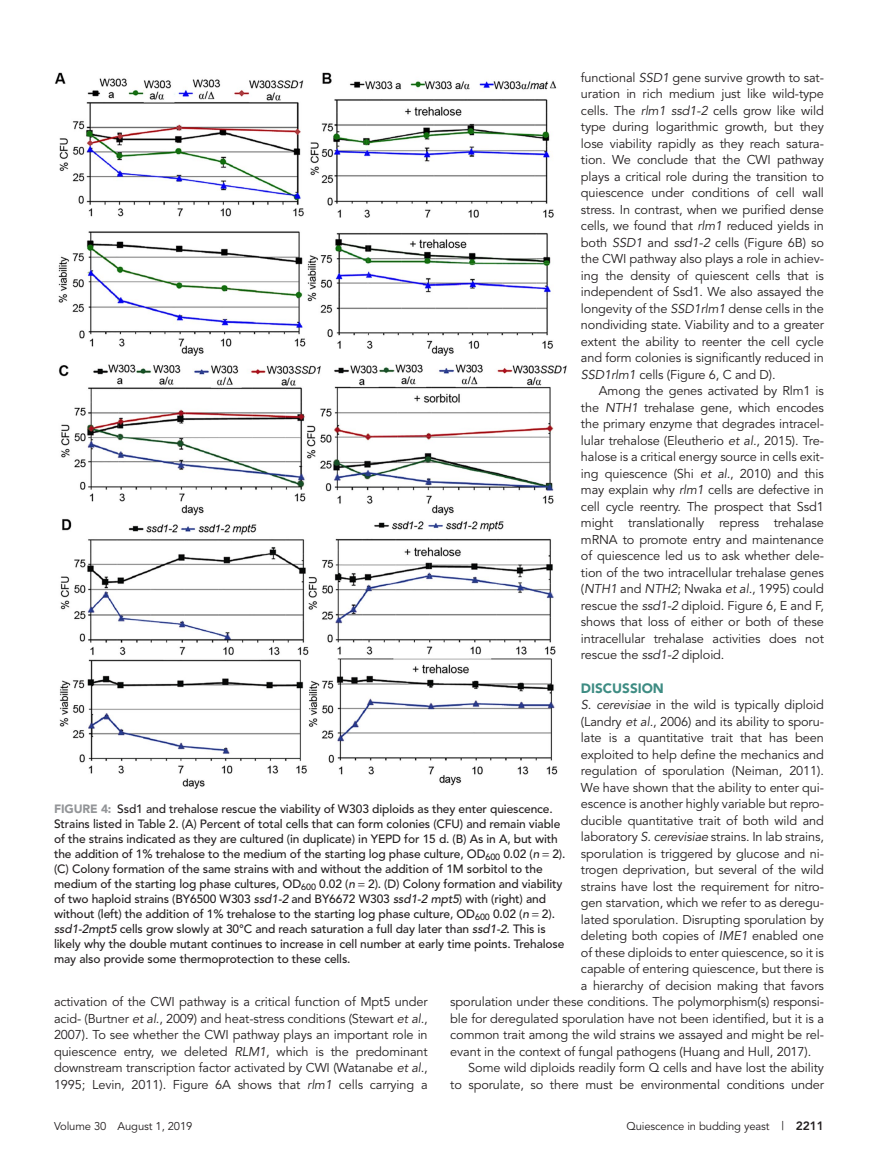
<style>
.page{position:relative;width:878px;height:1175px;background:#fff}
.page>*{position:absolute;margin:0;border:0;box-sizing:border-box;transform-origin:0 0}
.t1{font:900 13.5px "Avenir";color:#3e8c83}
.ParaFL{font:12.75px/16.5px "Avenir";letter-spacing:-.01em;color:#231f20;text-align:justify}
.Para{font:12.75px/16.5px "Avenir";letter-spacing:-.01em;color:#231f20;text-align:justify}
.FigCaption{font:500 12px/15px "Avenir";letter-spacing:-.01em;color:#231f20}
.t2{font:11.25px "Avenir";letter-spacing:-.01em;color:#231f20}
.s1{font-style:italic}
.s2{font-weight:900;color:#939598}
.s3{font-size:12px}
.s4{font-weight:800;font-size:12px}
</style>
<div class="page">
<img style="left:54px;top:72px;width:513px;height:717px">
<p class="ParaFL" style="left:581px;top:69px;width:244px">functional <span class="s1">SSD1</span> gene survive growth to sat&shy;uration in rich medium just like wild-type cells. The <span class="s1">rlm1 ssd1-2</span> cells grow like wild type during logarithmic growth, but they lose viability rapidly as they reach satura&shy;tion. We conclude that the CWI pathway plays a critical role during the transition to quiescence under conditions of cell wall stress. In contrast, when we purified dense cells, we found that <span class="s1">rlm1</span> reduced yields in both <span class="s1">SSD1</span> and <span class="s1">ssd1-2</span> cells (Figure 6B) so the CWI pathway also plays a role in achiev&shy;ing the density of quiescent cells that is independent of Ssd1. We also assayed the longevity of the <span class="s1">SSD1rlm1</span> dense cells in the nondividing state. Viability and to a greater extent the ability to reenter the cell cycle and form colonies is significantly reduced in <span class="s1">SSD1rlm1</span> cells (Figure 6, C and D).</p>
<p class="Para" style="left:581px;top:383px;width:244px;text-indent:18px">Among the genes activated by Rlm1 is the <span class="s1">NTH1</span> trehalase gene, which encodes the primary enzyme that degrades intracel&shy;lular trehalose (Eleutherio <span class="s1">et al.</span>, 2015). Tre&shy;halose is a critical energy source in cells exit&shy;ing quiescence (Shi <span class="s1">et al.</span>, 2010) and this may explain why <span class="s1">rlm1</span> cells are defective in cell cycle reentry. The prospect that Ssd1 might translationally repress trehalase mRNA to promote entry and maintenance of quiescence led us to ask whether dele&shy;tion of the two intracellular trehalase genes (<span class="s1">NTH1</span> and <span class="s1">NTH2</span>; Nwaka <span class="s1">et al.</span>, 1995) could rescue the <span class="s1">ssd1-2</span> diploid. Figure 6, E and F, shows that loss of either or both of these intracellular trehalase activities does not rescue the <span class="s1">ssd1-2</span> diploid.</p>
<h1 class="t1" style="left:581px;top:679px;width:84px">DISCUSSION</h1>
<p class="ParaFL" style="left:581px;top:696px;width:244px"><span class="s1">S. cerevisiae</span> in the wild is typically diploid</p>
<p class="ParaFL" style="left:581px;top:713px;width:244px">(Landry <span class="s1">et al.</span>, 2006) and its ability to sporu-</p>
<p class="ParaFL" style="left:581px;top:729px;width:244px">late is a quantitative trait that has been</p>
<p class="ParaFL" style="left:581px;top:746px;width:244px">exploited to help define the mechanics and</p>
<p class="ParaFL" style="left:581px;top:762px;width:244px">regulation of sporulation (Neiman, 2011).</p>
<p class="ParaFL" style="left:581px;top:779px;width:244px">We have shown that the ability to enter qui-</p>
<p class="ParaFL" style="left:581px;top:795px;width:244px">escence is another highly variable but repro-</p>
<p class="ParaFL" style="left:581px;top:812px;width:244px">ducible quantitative trait of both wild and</p>
<p class="ParaFL" style="left:581px;top:828px;width:244px">laboratory <span class="s1">S. cerevisiae</span> strains. In lab strains,</p>
<p class="ParaFL" style="left:581px;top:845px;width:244px">sporulation is triggered by glucose and ni-</p>
<p class="ParaFL" style="left:581px;top:861px;width:244px">trogen deprivation, but several of the wild</p>
<p class="ParaFL" style="left:581px;top:878px;width:244px">strains have lost the requirement for nitro-</p>
<p class="ParaFL" style="left:581px;top:894px;width:244px">gen starvation, which we refer to as deregu-</p>
<p class="ParaFL" style="left:581px;top:911px;width:244px">lated sporulation. Disrupting sporulation by</p>
<p class="ParaFL" style="left:581px;top:927px;width:244px">deleting both copies of <span class="s1">IME1</span> enabled one</p>
<p class="ParaFL" style="left:581px;top:944px;width:244px">of these diploids to enter quiescence, so it is</p>
<p class="ParaFL" style="left:581px;top:960px;width:244px">capable of entering quiescence, but there is</p>
<p class="ParaFL" style="left:581px;top:977px;width:244px">a hierarchy of decision making that favors</p>
<p class="ParaFL" style="left:450px;top:993px;width:375px">sporulation under these conditions. The polymorphism(s) responsi-</p>
<p class="ParaFL" style="left:450px;top:1010px;width:375px">ble for deregulated sporulation have not been identified, but it is a</p>
<p class="ParaFL" style="left:450px;top:1026px;width:375px">common trait among the wild strains we assayed and might be rel-</p>
<p class="ParaFL" style="left:450px;top:1043px;width:362px">evant in the context of fungal pathogens (Huang and Hull, 2017).</p>
<p class="Para" style="left:450px;top:1059px;width:375px;text-align:right">Some wild diploids readily form Q cells and have lost the ability<br>to sporulate, so there must be environmental conditions under</p>
<p class="FigCaption" style="left:54px;top:801px;width:513px"><span class="s2">FIGURE 4:</span> Ssd1 and trehalose rescue the viability of W303 diploids as they enter quiescence.<br>Strains listed in Table 2. (A) Percent of total cells that can form colonies (CFU) and remain viable of the strains indicated as they are cultured (in duplicate) in YEPD for 15 d. (B) As in A, but with the addition of 1% trehalose to the medium of the starting log phase culture, OD<sub>600</sub> 0.02 (<span class="s1">n</span> 2). (C) Colony formation of the same strains with and without the addition of 1M sorbitol to the medium of the starting log phase cultures, OD<sub>600</sub> 0.02 (<span class="s1">n</span> 2). (D) Colony formation and viability of two haploid strains (BY6500 W303 <span class="s1">ssd1-2</span> and BY6672 W303 <span class="s1">ssd1-2 mpt5</span>) with (right) and without (left) the addition of 1% trehalose to the starting log phase culture, OD<sub>600</sub> 0.02 (<span class="s1">n</span> 2). <span class="s1">ssd1-2mpt5</span> cells grow slowly at 30°C and reach saturation a full day later than <span class="s1">ssd1-2</span>. This is likely why the double mutant continues to increase in cell number at early time points. Trehalose may also provide some thermoprotection to these cells.</p>
<p class="ParaFL" style="left:54px;top:993px;width:375px">activation of the CWI pathway is a critical function of Mpt5 under acid- (Burtner <span class="s1">et al.</span>, 2009) and heat-stress conditions (Stewart <span class="s1">et al.</span>, 2007). To see whether the CWI pathway plays an important role in quiescence entry, we deleted <span class="s1">RLM1</span>, which is the predominant downstream transcription factor activated by CWI (Watanabe <span class="s1">et al.</span>, 1995; Levin, 2011). Figure 6A shows that <span class="s1">rlm1</span> cells carrying a</p>
<p class="t2" style="left:54px;top:1119px;width:140px">Volume 30 August 1, 2019</p>
<p class="t2" style="left:626px;top:1119px;width:199px">Quiescence in budding yeast <span class="s3">|</span> <span class="s4">2211</span></p>
</div>
